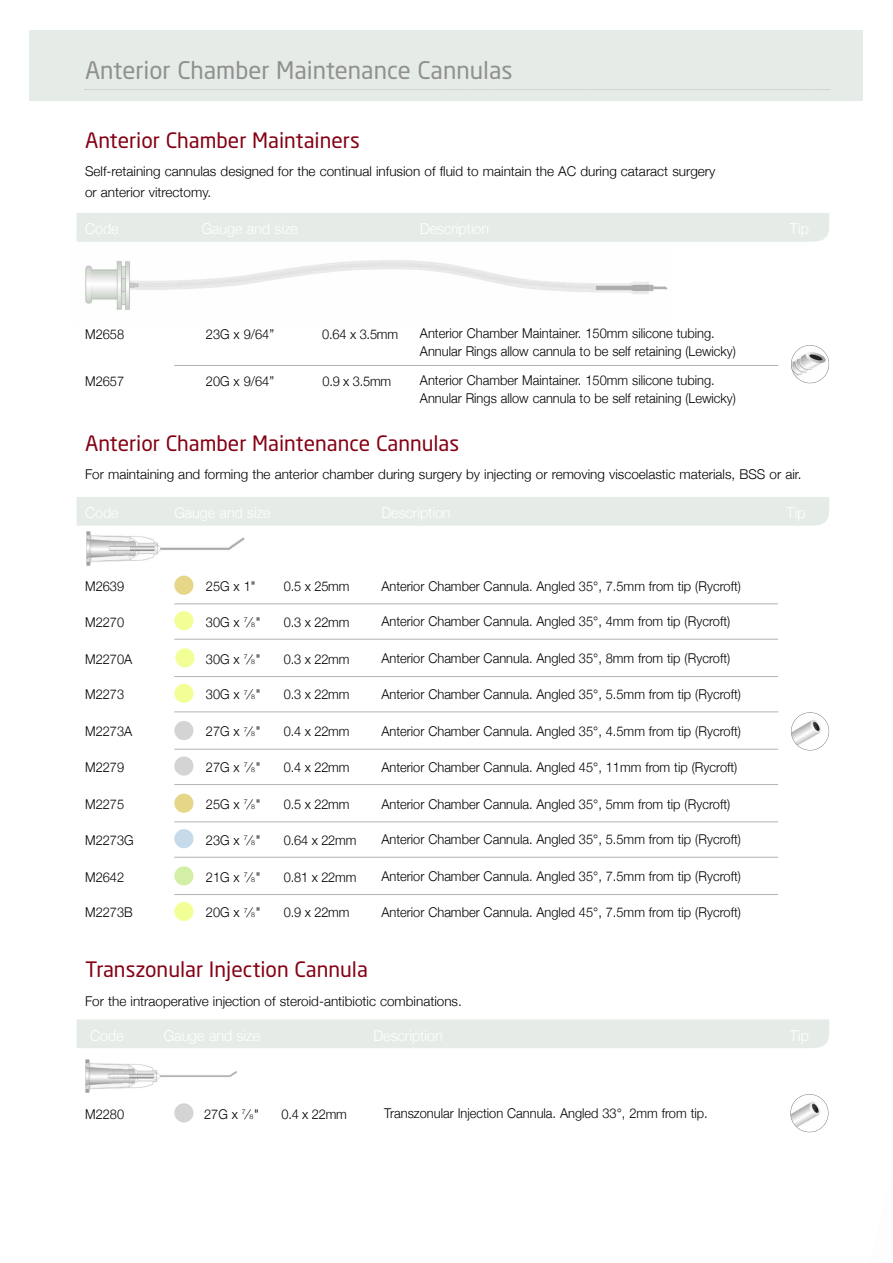
<style>
.page{position:relative;width:893px;height:1263px;background:#fff}
.page>*{position:absolute;margin:0;border:0;box-sizing:border-box;transform-origin:0 0}
.t1{font:24px "Neo Sans";color:#909090}
.t2{font:21px "Neo Sans";color:#850013}
.t3{font:300 13.5px/18px "Helvetica Neue";color:#000;scale:.95 1}
.t4{font:300 13.5px/21px "Helvetica Neue";color:#000}
.s1{font-size:6.75px}
</style>
<div class="page">
<img style="left:76px;top:235px;width:592px;height:75px">
<img style="left:791px;top:345px;width:38px;height:38px;border-radius:50%">
<div style="left:791px;top:345px;width:38px;height:38px;border:1px solid #808080;border-radius:50%"></div>
<img style="left:791px;top:713px;width:38px;height:37px;border-radius:50%">
<div style="left:791px;top:712px;width:38px;height:38px;border:1px solid #808080;border-radius:50%"></div>
<div style="left:30px;top:30px;width:833px;height:71px;background:#e5ece7"></div>
<svg style="left:85px;top:89px;width:745px;height:1px"></svg>
<img style="left:87px;top:531px;width:158px;height:35px">
<div style="left:77px;top:497px;width:752px;height:29px;background:#e5ece7"></div>
<div style="left:174px;top:576px;width:19px;height:19px;background:#e5d688;border-radius:50%"></div>
<img style="left:791px;top:1094px;width:37px;height:38px;border-radius:50%">
<div style="left:790px;top:1094px;width:38px;height:38px;border:1px solid #808080;border-radius:50%"></div>
<img style="left:86px;top:1059px;width:151px;height:34px">
<div style="left:77px;top:1019px;width:752px;height:29px;background:#e5ece7"></div>
<div style="left:174px;top:1103px;width:19px;height:19px;background:#d4d4d4;border-radius:50%"></div>
<div style="left:77px;top:213px;width:752px;height:29px;background:#e5ece7"></div>
<div style="left:174px;top:611px;width:19px;height:19px;background:#f1ff96;border-radius:50%"></div>
<hr style="left:174px;top:604px;width:604px;height:1px;background:#b3b3b3">
<hr style="left:174px;top:365px;width:604px;height:1px;background:#b3b3b3">
<hr style="left:174px;top:639px;width:604px;height:1px;background:#b3b3b3">
<div style="left:175px;top:648px;width:19px;height:19px;background:#f1ff96;border-radius:50%"></div>
<div style="left:174px;top:684px;width:19px;height:19px;background:#f1ff96;border-radius:50%"></div>
<hr style="left:174px;top:676px;width:604px;height:1px;background:#b3b3b3">
<hr style="left:174px;top:712px;width:604px;height:1px;background:#b3b3b3">
<div style="left:174px;top:721px;width:19px;height:19px;background:#d4d4d4;border-radius:50%"></div>
<div style="left:174px;top:756px;width:19px;height:20px;background:#d4d4d4;border-radius:50%"></div>
<hr style="left:174px;top:749px;width:604px;height:1px;background:#b3b3b3">
<hr style="left:174px;top:784px;width:604px;height:1px;background:#b3b3b3">
<div style="left:174px;top:794px;width:19px;height:19px;background:#e5d688;border-radius:50%"></div>
<div style="left:174px;top:829px;width:19px;height:19px;background:#c7dae9;border-radius:50%"></div>
<hr style="left:174px;top:822px;width:604px;height:1px;background:#b3b3b3">
<hr style="left:174px;top:857px;width:604px;height:1px;background:#b3b3b3">
<div style="left:174px;top:866px;width:19px;height:19px;background:#d3efa7;border-radius:50%"></div>
<div style="left:174px;top:902px;width:19px;height:19px;background:#f1ff96;border-radius:50%"></div>
<hr style="left:174px;top:894px;width:604px;height:1px;background:#b3b3b3">
<h1 class="t1" style="left:85px;top:61px;width:429px">Anterior Chamber Maintenance Cannulas</h1>
<h2 class="t2" style="left:85px;top:133px;width:276px">Anterior Chamber Maintainers</h2>
<p class="t4" style="left:85px;top:161px;width:632px">Self-retaining cannulas designed for the continual infusion of fluid to maintain the AC during cataract surgery or anterior vitrectomy.</p>
<p class="t3" style="left:85px;top:324px;width:43px">M2658</p>
<p class="t3" style="left:206px;top:324px;width:73px">23G x 9/64”</p>
<p class="t3" style="left:322px;top:324px;width:81px">0.64 x 3.5mm</p>
<p class="t3" style="left:420px;top:324px;width:334px">Anterior Chamber Maintainer. 150mm silicone tubing.<br>Annular Rings allow cannula to be self retaining (Lewicky)</p>
<p class="t3" style="left:85px;top:371px;width:43px">M2657</p>
<p class="t3" style="left:206px;top:371px;width:73px">20G x 9/64”</p>
<p class="t3" style="left:322px;top:371px;width:74px">0.9 x 3.5mm</p>
<p class="t3" style="left:420px;top:371px;width:334px">Anterior Chamber Maintainer. 150mm silicone tubing.<br>Annular Rings allow cannula to be self retaining (Lewicky)</p>
<h2 class="t2" style="left:85px;top:436px;width:376px">Anterior Chamber Maintenance Cannulas</h2>
<p class="t4" style="left:85px;top:463px;width:718px">For maintaining and forming the anterior chamber during surgery by injecting or removing viscoelastic materials, BSS or air.</p>
<p class="t3" style="left:85px;top:577px;width:43px">M2639</p>
<p class="t3" style="left:206px;top:577px;width:54px">25G x 1"</p>
<p class="t3" style="left:284px;top:577px;width:70px">0.5 x 25mm</p>
<p class="t3" style="left:381px;top:577px;width:380px">Anterior Chamber Cannula. Angled 35°, 7.5mm from tip (Rycroft)</p>
<p class="t3" style="left:85px;top:612px;width:43px">M2270</p>
<p class="t3" style="left:284px;top:612px;width:70px">0.3 x 22mm</p>
<p class="t3" style="left:381px;top:612px;width:369px">Anterior Chamber Cannula. Angled 35°, 4mm from tip (Rycroft)</p>
<p class="t3" style="left:206px;top:650px;width:59px">30G x <sup>7</sup>⁄<span class="s1">8</span>"</p>
<p class="t3" style="left:206px;top:612px;width:59px">30G x <sup>7</sup>⁄<span class="s1">8</span>"</p>
<p class="t3" style="left:85px;top:650px;width:51px">M2270A</p>
<p class="t3" style="left:284px;top:650px;width:70px">0.3 x 22mm</p>
<p class="t3" style="left:381px;top:649px;width:369px">Anterior Chamber Cannula. Angled 35°, 8mm from tip (Rycroft)</p>
<p class="t3" style="left:206px;top:685px;width:59px">30G x <sup>7</sup>⁄<span class="s1">8</span>"</p>
<p class="t3" style="left:85px;top:685px;width:43px">M2273</p>
<p class="t3" style="left:284px;top:685px;width:70px">0.3 x 22mm</p>
<p class="t3" style="left:381px;top:685px;width:380px">Anterior Chamber Cannula. Angled 35°, 5.5mm from tip (Rycroft)</p>
<p class="t3" style="left:206px;top:722px;width:59px">27G x <sup>7</sup>⁄<span class="s1">8</span>"</p>
<p class="t3" style="left:85px;top:722px;width:51px">M2273A</p>
<p class="t3" style="left:284px;top:722px;width:70px">0.4 x 22mm</p>
<p class="t3" style="left:381px;top:722px;width:380px">Anterior Chamber Cannula. Angled 35°, 4.5mm from tip (Rycroft)</p>
<p class="t3" style="left:206px;top:758px;width:59px">27G x <sup>7</sup>⁄<span class="s1">8</span>"</p>
<p class="t3" style="left:85px;top:758px;width:43px">M2279</p>
<p class="t3" style="left:284px;top:758px;width:70px">0.4 x 22mm</p>
<p class="t3" style="left:381px;top:757px;width:376px">Anterior Chamber Cannula. Angled 45°, 11mm from tip (Rycroft)</p>
<p class="t3" style="left:206px;top:795px;width:59px">25G x <sup>7</sup>⁄<span class="s1">8</span>"</p>
<p class="t3" style="left:85px;top:795px;width:43px">M2275</p>
<p class="t3" style="left:284px;top:795px;width:70px">0.5 x 22mm</p>
<p class="t3" style="left:381px;top:795px;width:369px">Anterior Chamber Cannula. Angled 35°, 5mm from tip (Rycroft)</p>
<p class="t3" style="left:206px;top:830px;width:59px">23G x <sup>7</sup>⁄<span class="s1">8</span>"</p>
<p class="t3" style="left:85px;top:830px;width:53px">M2273G</p>
<p class="t3" style="left:284px;top:830px;width:78px">0.64 x 22mm</p>
<p class="t3" style="left:381px;top:830px;width:380px">Anterior Chamber Cannula. Angled 35°, 5.5mm from tip (Rycroft)</p>
<p class="t3" style="left:206px;top:868px;width:59px">21G x <sup>7</sup>⁄<span class="s1">8</span>"</p>
<p class="t3" style="left:85px;top:868px;width:43px">M2642</p>
<p class="t3" style="left:284px;top:868px;width:78px">0.81 x 22mm</p>
<p class="t3" style="left:381px;top:867px;width:380px">Anterior Chamber Cannula. Angled 35°, 7.5mm from tip (Rycroft)</p>
<p class="t3" style="left:206px;top:903px;width:59px">20G x <sup>7</sup>⁄<span class="s1">8</span>"</p>
<p class="t3" style="left:85px;top:903px;width:52px">M2273B</p>
<p class="t3" style="left:284px;top:903px;width:70px">0.9 x 22mm</p>
<p class="t3" style="left:381px;top:903px;width:380px">Anterior Chamber Cannula. Angled 45°, 7.5mm from tip (Rycroft)</p>
<h2 class="t2" style="left:85px;top:961px;width:284px">Transzonular Injection Cannula</h2>
<p class="t4" style="left:85px;top:990px;width:378px">For the intraoperative injection of steroid-antibiotic combinations.</p>
<p class="t3" style="left:85px;top:1105px;width:43px">M2280</p>
<p class="t3" style="left:281px;top:1105px;width:70px">0.4 x 22mm</p>
<p class="t3" style="left:384px;top:1104px;width:342px">Transzonular Injection Cannula. Angled 33°, 2mm from tip.</p>
<p class="t3" style="left:204px;top:1105px;width:59px">27G x <sup>7</sup>⁄<span class="s1">8</span>"</p>
</div>
